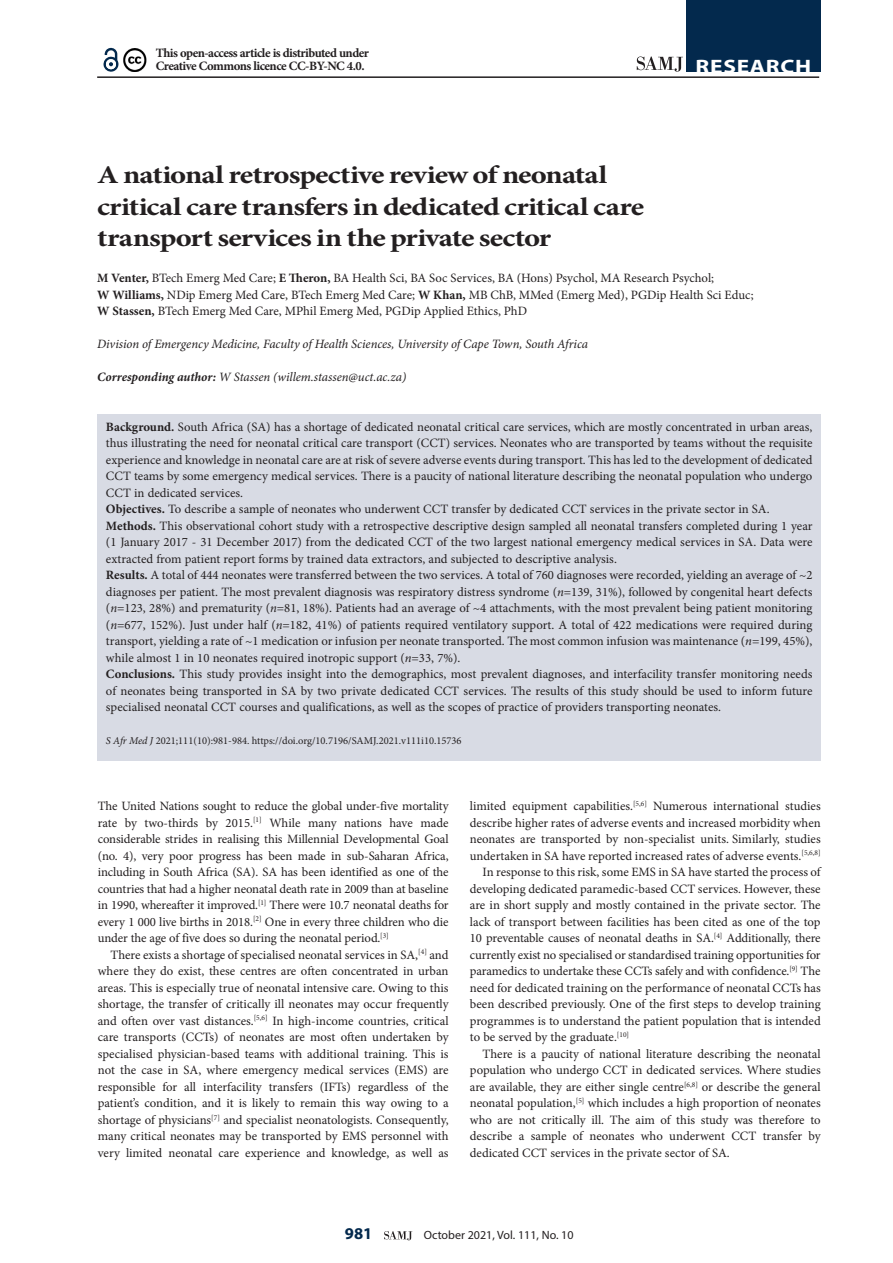
<style>
.page{position:relative;width:893px;height:1263px;background:#fff}
.page>*{position:absolute;margin:0;border:0;box-sizing:border-box;transform-origin:0 0}
.A_HEAD{font:700 25.5px/31.5px "Minion Pro";letter-spacing:-.025em;color:#231f20;scale:1.2 1}
.t1{font:700 19.5px "Myriad Pro";letter-spacing:.03em;color:#fff;scale:1.2 1}
.t2{font:700 16.5px "Myriad Pro";color:#03294d}
.BODY_TEXT_1ST_PARAGR{font:12.75px/16.5px "Minion Pro";color:#231f20;text-align:justify}
.BODY_TEXT_INDENT{font:12.75px/16.5px "Minion Pro";color:#231f20;text-align:justify}
.AUTHORS_NAME{font:12.75px/16.5px "Minion Pro";color:#231f20}
.AUTHORS_DETAILS{font:italic 12.75px "Minion Pro";letter-spacing:-.005em;color:#231f20}
.BODY_TEXT_1ST_PARAGR-2{font:700 12.75px/13.5px "Minion Pro";letter-spacing:-.04em;color:#231f20}
.CORRESPONDING_AUTHOR{font:italic 12.75px "Minion Pro";letter-spacing:-.005em;color:#231f20}
.t3{font:12px "Myriad Pro";color:#231f20}
.CITELINE{font:10.5px "Minion Pro";color:#231f20}
.s1{font-weight:700}
.s2{font-style:italic}
</style>
<div class="page">
<svg style="left:384px;top:1231px;width:28px;height:9px"></svg>
<hr style="left:97px;top:76px;width:722px;height:2px;background:#231f20">
<div style="left:686px;top:0;width:135px;height:72px;background:#03294d"></div>
<svg style="left:637px;top:57px;width:46px;height:15px"></svg>
<svg style="left:103px;top:47px;width:16px;height:25px"></svg>
<img style="left:123px;top:48px;width:24px;height:23px">
<div style="left:97px;top:414px;width:724px;height:347px;background:#d8dbe4"></div>
<p class="BODY_TEXT_1ST_PARAGR-2" style="left:156px;top:46px;width:215px">This open-access article is distributed under<br>Creative Commons licence CC-BY-NC 4.0.</p>
<h2 class="t1" style="left:696px;top:54px;width:98px">RESEARCH</h2>
<h1 class="A_HEAD" style="left:97px;top:159px;width:457px">A national retrospective review of neonatal critical care transfers in dedicated critical care transport services in the private sector</h1>
<p class="AUTHORS_NAME" style="left:97px;top:270px;width:658px"><span class="s1">M Venter,</span> BTech Emerg Med Care; <span class="s1">E Theron,</span> BA Health Sci, BA Soc Services, BA (Hons) Psychol, MA Research Psychol;<br><span class="s1">W Williams,</span> NDip Emerg Med Care, BTech Emerg Med Care; <span class="s1">W Khan,</span> MB ChB, MMed (Emerg Med), PGDip Health Sci Educ;<br><span class="s1">W Stassen,</span> BTech Emerg Med Care, MPhil Emerg Med, PGDip Applied Ethics, PhD</p>
<p class="AUTHORS_DETAILS" style="left:97px;top:335px;width:492px">Division of Emergency Medicine, Faculty of Health Sciences, University of Cape Town, South Africa</p>
<p class="CORRESPONDING_AUTHOR" style="left:97px;top:368px;width:311px"><span class="s1">Corresponding author:</span> W Stassen (willem.stassen@uct.ac.za)</p>
<p class="BODY_TEXT_1ST_PARAGR" style="left:106px;top:418px;width:708px"><span class="s1">Background.</span> South Africa (SA) has a shortage of dedicated neonatal critical care services, which are mostly concentrated in urban areas, thus illustrating the need for neonatal critical care transport (CCT) services. Neonates who are transported by teams without the requisite experience and knowledge in neonatal care are at risk of severe adverse events during transport. This has led to the development of dedicated CCT teams by some emergency medical services. There is a paucity of national literature describing the neonatal population who undergo CCT in dedicated services.</p>
<p class="BODY_TEXT_1ST_PARAGR" style="left:106px;top:501px;width:665px"><span class="s1">Objectives.</span> To describe a sample of neonates who underwent CCT transfer by dedicated CCT services in the private sector in SA.</p>
<p class="BODY_TEXT_1ST_PARAGR" style="left:106px;top:517px;width:708px"><span class="s1">Methods.</span> This observational cohort study with a retrospective descriptive design sampled all neonatal transfers completed during 1 year (1 January 2017 - 31 December 2017) from the dedicated CCT of the two largest national emergency medical services in SA. Data were extracted from patient report forms by trained data extractors, and subjected to descriptive analysis.</p>
<p class="BODY_TEXT_1ST_PARAGR" style="left:106px;top:567px;width:708px"><span class="s1">Results.</span> A total of 444 neonates were transferred between the two services. A total of 760 diagnoses were recorded, yielding an average of ~2 diagnoses per patient. The most prevalent diagnosis was respiratory distress syndrome (<span class="s2">n</span>=139, 31%), followed by congenital heart defects (<span class="s2">n</span>=123, 28%) and prematurity (<span class="s2">n</span>=81, 18%). Patients had an average of ~4 attachments, with the most prevalent being patient monitoring (<span class="s2">n</span>=677, 152%). Just under half (<span class="s2">n</span>=182, 41%) of patients required ventilatory support. A total of 422 medications were required during transport, yielding a rate of ~1 medication or infusion per neonate transported. The most common infusion was maintenance (<span class="s2">n</span>=199, 45%), while almost 1 in 10 neonates required inotropic support (<span class="s2">n</span>=33, 7%).</p>
<p class="BODY_TEXT_1ST_PARAGR" style="left:106px;top:666px;width:708px"><span class="s1">Conclusions.</span> This study provides insight into the demographics, most prevalent diagnoses, and interfacility transfer monitoring needs of neonates being transported in SA by two private dedicated CCT services. The results of this study should be used to inform future specialised neonatal CCT courses and qualifications, as well as the scopes of practice of providers transporting neonates.</p>
<p class="CITELINE" style="left:106px;top:734px;width:357px"><span class="s2">S Afr Med J</span> 2021;111(10):981-984. https://doi.org/10.7196/SAMJ.2021.v111i10.15736</p>
<p class="BODY_TEXT_1ST_PARAGR" style="left:98px;top:798px;width:352px">The United Nations sought to reduce the global under-five mortality rate by two-thirds by 2015.<sup>[1]</sup> While many nations have made considerable strides in realising this Millennial Developmental Goal (no. 4), very poor progress has been made in sub-Saharan Africa, including in South Africa (SA). SA has been identified as one of the countries that had a higher neonatal death rate in 2009 than at baseline in 1990, whereafter it improved.<sup>[1]</sup> There were 10.7 neonatal deaths for every 1 000 live births in 2018.<sup>[2]</sup> One in every three children who die under the age of five does so during the neonatal period.<sup>[3]</sup></p>
<p class="BODY_TEXT_INDENT" style="left:98px;top:946px;width:352px;text-indent:13px">There exists a shortage of specialised neonatal services in SA,<sup>[4]</sup> and where they do exist, these centres are often concentrated in urban areas. This is especially true of neonatal intensive care. Owing to this shortage, the transfer of critically ill neonates may occur frequently and often over vast distances.<sup>[5,6]</sup> In high-income countries, critical care transports (CCTs) of neonates are most often undertaken by specialised physician-based teams with additional training. This is not the case in SA, where emergency medical services (EMS) are responsible for all interfacility transfers (IFTs) regardless of the patient’s condition, and it is likely to remain this way owing to a shortage of physicians<sup>[7]</sup> and specialist neonatologists. Consequently, many critical neonates may be transported by EMS personnel with very limited neonatal care experience and knowledge, as well as</p>
<p class="BODY_TEXT_INDENT" style="left:470px;top:798px;width:352px">limited equipment capabilities.<sup>[5,6]</sup> Numerous international studies describe higher rates of adverse events and increased morbidity when neonates are transported by non-specialist units. Similarly, studies undertaken in SA have reported increased rates of adverse events.<sup>[5,6,8]</sup></p>
<p class="BODY_TEXT_INDENT" style="left:470px;top:864px;width:352px;text-indent:13px">In response to this risk, some EMS in SA have started the process of developing dedicated paramedic-based CCT services. However, these are in short supply and mostly contained in the private sector. The lack of transport between facilities has been cited as one of the top 10 preventable causes of neonatal deaths in SA.<sup>[4]</sup> Additionally, there currently exist no specialised or standardised training opportunities for paramedics to undertake these CCTs safely and with confidence.<sup>[9]</sup> The need for dedicated training on the performance of neonatal CCTs has been described previously. One of the first steps to develop training programmes is to understand the patient population that is intended to be served by the graduate.<sup>[10]</sup></p>
<p class="BODY_TEXT_INDENT" style="left:470px;top:1045px;width:352px;text-indent:13px">There is a paucity of national literature describing the neonatal population who undergo CCT in dedicated services. Where studies are available, they are either single centre<sup>[6,8]</sup> or describe the general neonatal population,<sup>[5]</sup> which includes a high proportion of neonates who are not critically ill. The aim of this study was therefore to describe a sample of neonates who underwent CCT transfer by dedicated CCT services in the private sector of SA.</p>
<p class="t2" style="left:345px;top:1223px;width:29px">981</p>
<p class="t3" style="left:424px;top:1228px;width:151px">October 2021, Vol. 111, No. 10</p>
</div>
